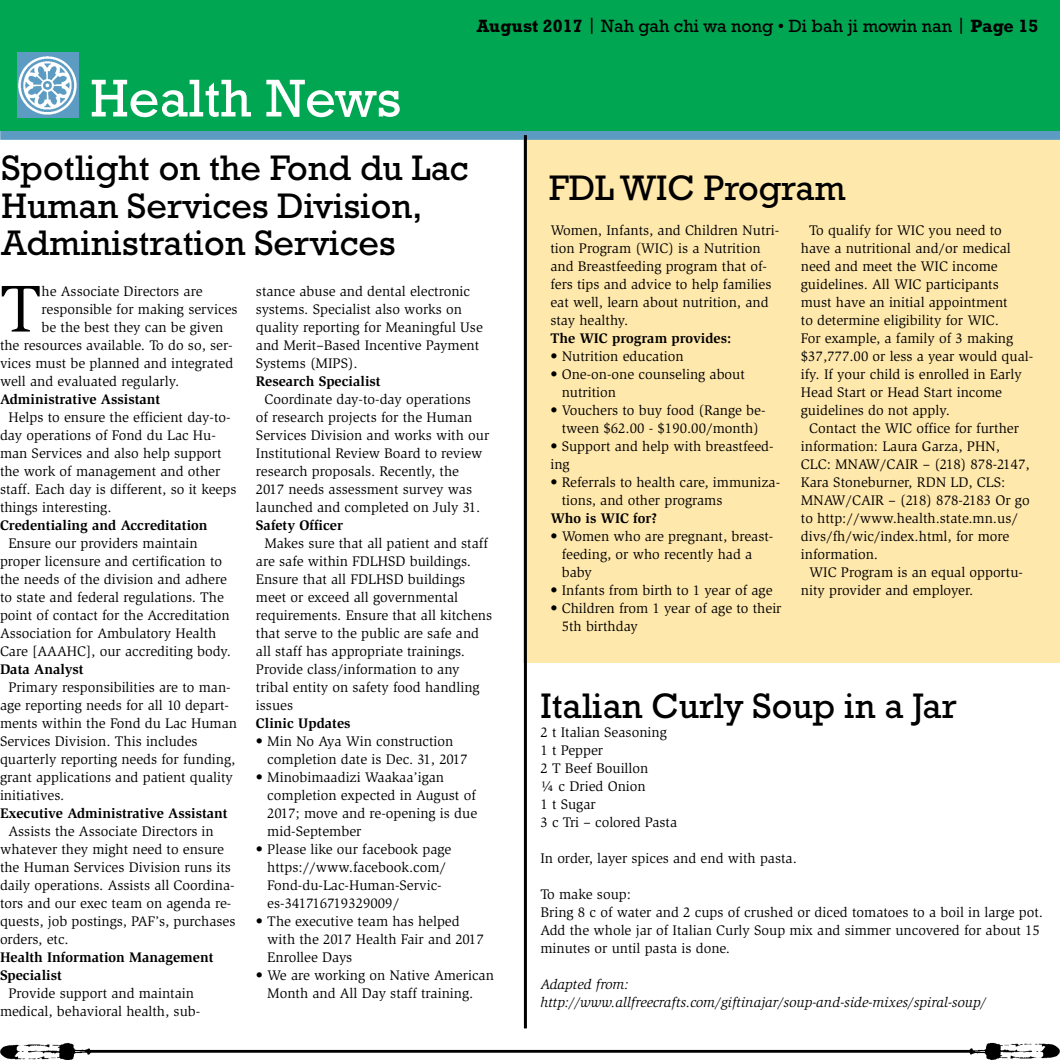
<style>
.page{position:relative;width:1060px;height:1060px;background:#fff}
.page>*{position:absolute;margin:0;border:0;box-sizing:border-box;transform-origin:0 0}
.t1{font:67.95px "Slimbach Std";color:#000}
.t2{font:54px "Rockwell Std";color:#fff}
.t3{font:36px/37.5px "Rockwell Std";color:#000}
.t4{font:18px "Rockwell Std";color:#000}
.t5{font:14.25px/18px "Slimbach Std";color:#000}
.t6{font:700 14.25px/18px "Slimbach Std";color:#000}
.t7{font:italic 14.25px/18px "Slimbach Std";color:#000}
.s1{font-weight:700}
</style>
<div class="page">
<div style="left:523px;top:69px;width:536px;height:592px;background:#ffe8ac"></div>
<div style="left:0;top:131px;width:1059px;height:9px;background:#5d9cc2"></div>
<div style="left:0;top:0;width:1059px;height:131px;background:#00a651"></div>
<img style="left:17px;top:52px;width:62px;height:65px">
<img style="left:0;top:1042px;width:92px;height:17px">
<img style="left:967px;top:1042px;width:92px;height:17px">
<hr style="left:89px;top:1049px;width:881px;height:3px;background:#000">
<hr style="left:523px;top:135px;width:3px;height:892px;background:#000">
<h2 class="t2" style="left:90px;top:67px;width:312px">Health News</h2>
<p class="t4" style="left:476px;top:15px;width:563px"><span class="s1">August 2017</span> | Nah gah chi wa nong • Di bah ji mowin nan | <span class="s1">Page 15</span></p>
<h3 class="t3" style="left:2px;top:149px;width:468px">Spotlight on the Fond du Lac<br>Human Services Division,<br>Administration Services</h3>
<h1 class="t1" style="left:0;top:270px;width:43px">T</h1>
<p class="t5" style="left:42px;top:282px;width:162px">he Associate Directors are</p>
<p class="t5" style="left:256px;top:282px;width:228px">stance abuse and dental electronic systems. Specialist also works on quality reporting for Meaningful Use and Merit–Based Incentive Payment<br>Systems (MIPS).</p>
<p class="t6" style="left:256px;top:371px;width:126px">Research Specialist</p>
<p class="t5" style="left:256px;top:390px;width:235px;text-indent:8px">Coordinate day-to-day operations<br>of research projects for the Human Services Division and works with our Institutional Review Board to review research proposals. Recently, the 2017 needs assessment survey was launched and completed on July 31.</p>
<p class="t6" style="left:256px;top:515px;width:89px">Safety Officer</p>
<p class="t5" style="left:256px;top:534px;width:238px;text-indent:8px">Makes sure that all patient and staff are safe within FDLHSD buildings.<br>Ensure that all FDLHSD buildings meet or exceed all governmental requirements. Ensure that all kitchens that serve to the public are safe and all staff has appropriate trainings.<br>Provide class/information to any tribal entity on safety food handling issues</p>
<p class="t6" style="left:256px;top:713px;width:96px">Clinic Updates</p>
<p class="t5" style="left:267px;top:732px;width:202px;text-indent:-11px">• Min No Aya Win construction completion date is Dec. 31, 2017</p>
<p class="t5" style="left:267px;top:768px;width:211px;text-indent:-11px">• Minobimaadizi Waakaa’igan completion expected in August of<br>2017; move and re-opening is due mid-September</p>
<p class="t5" style="left:267px;top:840px;width:186px;text-indent:-11px">• Please like our facebook page https://www.facebook.com/<br>Fond-du-Lac-Human-Servic&shy;es-341716719329009/</p>
<p class="t5" style="left:267px;top:912px;width:218px;text-indent:-11px">• The executive team has helped with the 2017 Health Fair and 2017<br>Enrollee Days</p>
<p class="t5" style="left:267px;top:966px;width:228px;text-indent:-11px">• We are working on Native American<br>Month and All Day staff training.</p>
<p class="t5" style="left:42px;top:300px;width:197px">responsible for making services</p>
<p class="t5" style="left:42px;top:318px;width:183px">be the best they can be given</p>
<p class="t5" style="left:0;top:336px;width:234px">the resources available. To do so, ser-</p>
<p class="t5" style="left:0;top:354px;width:235px">vices must be planned and integrated</p>
<p class="t5" style="left:0;top:372px;width:181px">well and evaluated regularly.</p>
<p class="t6" style="left:0;top:389px;width:162px">Administrative Assistant</p>
<p class="t5" style="left:0;top:408px;width:238px;text-indent:8px">Helps to ensure the efficient day-to&shy;day operations of Fond du Lac Hu&shy;man Services and also help support the work of management and other staff. Each day is different, so it keeps things interesting.</p>
<p class="t6" style="left:0;top:515px;width:209px">Credentialing and Accreditation</p>
<p class="t5" style="left:0;top:534px;width:232px;text-indent:8px">Ensure our providers maintain proper licensure and certification to the needs of the division and adhere to state and federal regulations. The point of contact for the Accreditation Association for Ambulatory Health Care [AAAHC], our accrediting body.</p>
<p class="t6" style="left:0;top:659px;width:85px">Data Analyst</p>
<p class="t5" style="left:0;top:678px;width:238px;text-indent:8px">Primary responsibilities are to man&shy;age reporting needs for all 10 depart&shy;ments within the Fond du Lac Human Services Division. This includes quarterly reporting needs for funding, grant applications and patient quality initiatives.</p>
<p class="t6" style="left:0;top:803px;width:229px">Executive Administrative Assistant</p>
<p class="t5" style="left:0;top:822px;width:237px;text-indent:8px">Assists the Associate Directors in whatever they might need to ensure the Human Services Division runs its daily operations. Assists all Coordina&shy;tors and our exec team on agenda re&shy;quests, job postings, PAF’s, purchases orders, etc.</p>
<p class="t6" style="left:0;top:947px;width:215px">Health Information Management<br>Specialist</p>
<p class="t5" style="left:0;top:984px;width:202px;text-align:center">Provide support and maintain medical, behavioral health, sub-</p>
<h3 class="t3" style="left:549px;top:169px;width:298px">FDL WIC Program</h3>
<p class="t5" style="left:550px;top:221px;width:230px">Women, Infants, and Children Nutri&shy;tion Program (WIC) is a Nutrition and Breastfeeding program that of&shy;fers tips and advice to help families eat well, learn about nutrition, and stay healthy.</p>
<p class="t6" style="left:550px;top:329px;width:182px">The WIC program provides:</p>
<p class="t5" style="left:550px;top:347px;width:135px">• Nutrition education</p>
<p class="t5" style="left:561px;top:365px;width:185px;text-indent:-11px">• One-on-one counseling about nutrition</p>
<p class="t5" style="left:550px;top:401px;width:216px;text-align:center">• Vouchers to buy food (Range be&shy;tween $62.00 - $190.00/month)</p>
<p class="t5" style="left:550px;top:437px;width:225px">• Support and help with breastfeed&shy;ing</p>
<p class="t5" style="left:561px;top:473px;width:220px;text-indent:-11px">• Referrals to health care, immuniza&shy;tions, and other programs</p>
<p class="t6" style="left:550px;top:509px;width:108px">Who is WIC for?</p>
<p class="t5" style="left:561px;top:527px;width:213px;text-indent:-11px">• Women who are pregnant, breast&shy;feeding, or who recently had a baby</p>
<p class="t5" style="left:550px;top:581px;width:224px">• Infants from birth to 1 year of age</p>
<p class="t5" style="left:561px;top:599px;width:221px;text-indent:-11px">• Children from 1 year of age to their<br>5th birthday</p>
<p class="t5" style="left:809px;top:221px;width:194px">To qualify for WIC you need to</p>
<p class="t5" style="left:800px;top:239px;width:211px">have a nutritional and/or medical</p>
<p class="t5" style="left:800px;top:257px;width:198px">need and meet the WIC income</p>
<p class="t5" style="left:800px;top:275px;width:199px">guidelines. All WIC participants</p>
<p class="t5" style="left:800px;top:293px;width:208px">must have an initial appointment</p>
<p class="t5" style="left:800px;top:311px;width:200px">to determine eligibility for WIC.</p>
<p class="t5" style="left:800px;top:329px;width:214px">For example, a family of 3 making</p>
<p class="t5" style="left:800px;top:347px;width:234px">$37,777.00 or less a year would qual-</p>
<p class="t5" style="left:800px;top:365px;width:222px">ify. If your child is enrolled in Early</p>
<p class="t5" style="left:800px;top:383px;width:203px">Head Start or Head Start income</p>
<p class="t5" style="left:800px;top:401px;width:150px">guidelines do not apply.</p>
<p class="t5" style="left:809px;top:419px;width:211px">Contact the WIC office for further</p>
<p class="t5" style="left:800px;top:437px;width:201px">information: Laura Garza, PHN,</p>
<p class="t5" style="left:800px;top:455px;width:230px">CLC: MNAW/CAIR – (218) 878-2147,</p>
<p class="t5" style="left:800px;top:473px;width:206px">Kara Stoneburner, RDN LD, CLS:</p>
<p class="t5" style="left:800px;top:491px;width:230px">MNAW/CAIR – (218) 878-2183 Or go</p>
<p class="t5" style="left:800px;top:509px;width:218px">to http://www.health.state.mn.us/</p>
<p class="t5" style="left:800px;top:527px;width:210px">divs/fh/wic/index.html, for more</p>
<p class="t5" style="left:800px;top:545px;width:79px">information.</p>
<p class="t5" style="left:809px;top:563px;width:215px">WIC Program is an equal opportu-</p>
<p class="t5" style="left:800px;top:581px;width:174px">nity provider and employer.</p>
<h3 class="t3" style="left:540px;top:687px;width:417px">Italian Curly Soup in a Jar</h3>
<p class="t5" style="left:540px;top:722px;width:138px">2 t Italian Seasoning<br>1 t Pepper<br>2 T Beef Bouillon<br>¼ c Dried Onion<br>1 t Sugar<br>3 c Tri – colored Pasta</p>
<p class="t5" style="left:540px;top:848px;width:258px">In order, layer spices and end with pasta.</p>
<p class="t5" style="left:540px;top:884px;width:504px">To make soup:<br>Bring 8 c of water and 2 cups of crushed or diced tomatoes to a boil in large pot.<br>Add the whole jar of Italian Curly Soup mix and simmer uncovered for about 15 minutes or until pasta is done.</p>
<p class="t7" style="left:540px;top:974px;width:447px">Adapted from: http://www.allfreecrafts.com/giftinajar/soup-and-side-mixes/spiral-soup/</p>
</div>
